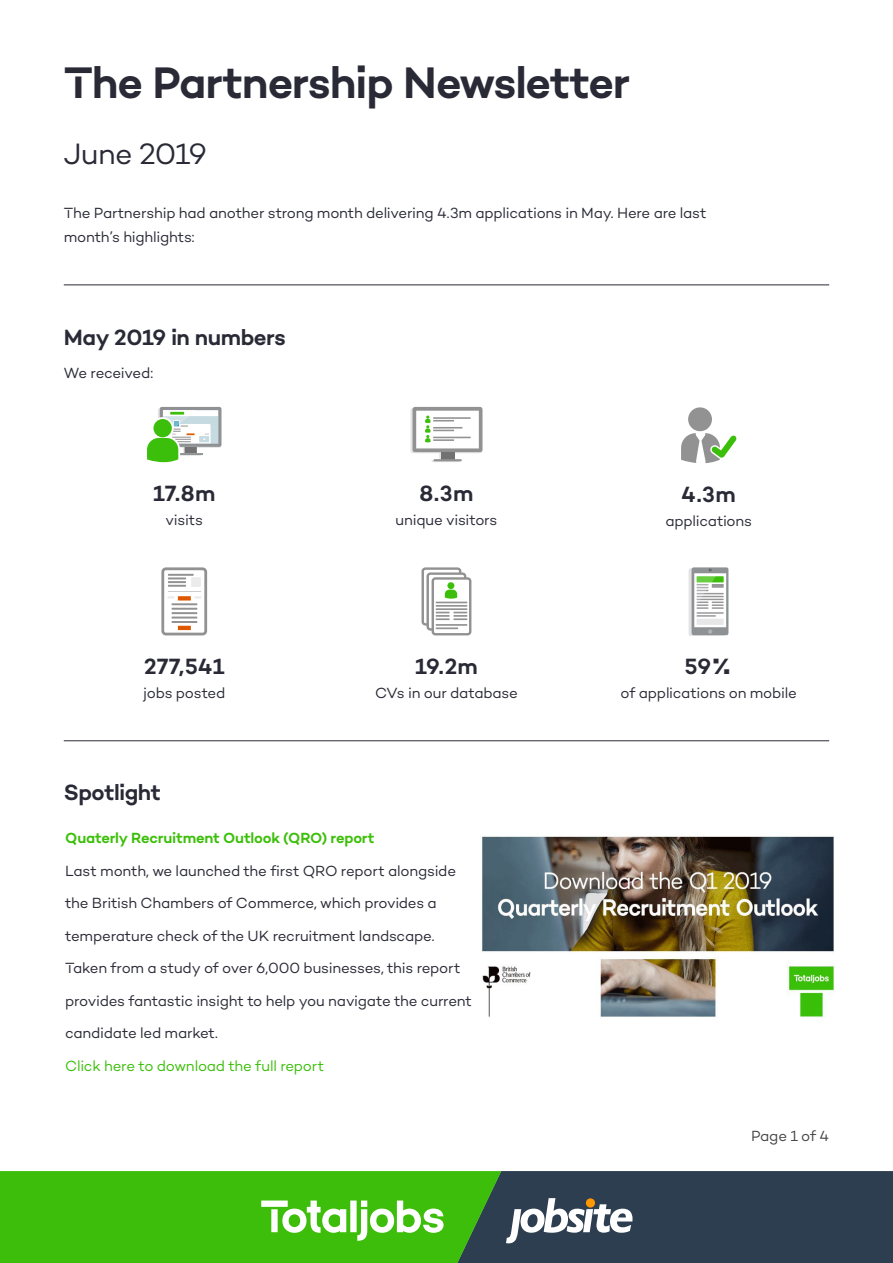
<style>
.page{position:relative;width:893px;height:1263px;background:#fff}
.page>*{position:absolute;margin:0;border:0;box-sizing:border-box;transform-origin:0 0}
.t1{font:700 45px "Total Sans Beta 001";letter-spacing:-.03em;color:#292a36}
.t2{font:30px "Total Sans Beta 001";letter-spacing:-.03em;color:#292a36}
.t3{font:700 22.5px "Total Sans Beta 001";letter-spacing:-.02em;color:#292a36}
.t4{font:15px/32.5px "Total Sans Beta 001";letter-spacing:-.015em;color:#292a36}
.t5{font:700 15px "Total Sans Beta 001";letter-spacing:-.015em;color:#3cbf0a}
.t6{font:15px "Total Sans Beta 001";letter-spacing:-.015em;color:#3cbf0a}
.t7{font:15px "Total Sans Beta 001";letter-spacing:-.015em;color:#454545}
</style>
<div class="page">
<div style="left:0;top:1171px;width:457px;height:92px;background:#3cbe0a"></div>
<svg style="left:457px;top:1171px;width:436px;height:92px;background:#384f55"></svg>
<svg style="left:261px;top:1200px;width:183px;height:41px"></svg>
<img style="left:481px;top:836px;width:354px;height:182px">
<hr style="left:64px;top:740px;width:765px;height:1px;background:#292a36">
<hr style="left:64px;top:285px;width:765px;height:1px;background:#292a36">
<div style="left:422px;top:567px;width:39px;height:59px;border:2px solid #929292;border-radius:3px"></div>
<div style="left:428px;top:574px;width:37px;height:55px;background:linear-gradient(to bottom,#fff,#fff);border-radius:3px"></div>
<div style="left:426px;top:572px;width:40px;height:59px;border:2px solid #929292;border-radius:3px"></div>
<svg style="left:433px;top:578px;width:37px;height:56px"></svg>
<div style="left:432px;top:577px;width:39px;height:58px;border:2px solid #929292;border-radius:3px"></div>
<hr style="left:436px;top:602px;width:31px;height:1px;background:#929292">
<hr style="left:436px;top:605px;width:31px;height:2px;background:#929292">
<hr style="left:436px;top:608px;width:31px;height:2px;background:#929292">
<svg style="left:436px;top:612px;width:31px;height:8px"></svg>
<hr style="left:436px;top:624px;width:31px;height:2px;background:#929292">
<hr style="left:436px;top:627px;width:22px;height:2px;background:#929292">
<div style="left:447px;top:582px;width:7px;height:7px;background:#3cbf0a;border-radius:50%"></div>
<svg style="left:445px;top:590px;width:12px;height:9px"></svg>
<svg style="left:410px;top:407px;width:72px;height:55px"></svg>
<hr style="left:433px;top:437px;width:38px;height:1px;background:#929292">
<hr style="left:433px;top:439px;width:21px;height:2px;background:#929292">
<svg style="left:147px;top:407px;width:74px;height:55px"></svg>
<div style="left:161px;top:567px;width:46px;height:68px;border:3px solid #929292;border-radius:3px"></div>
<hr style="left:172px;top:603px;width:25px;height:2px;background:#929292">
<hr style="left:172px;top:608px;width:25px;height:2px;background:#929292">
<hr style="left:172px;top:612px;width:25px;height:2px;background:#929292">
<svg style="left:172px;top:617px;width:25px;height:1px"></svg>
<hr style="left:172px;top:621px;width:25px;height:2px;background:#929292">
<svg style="left:178px;top:596px;width:13px;height:4px"></svg>
<svg style="left:194px;top:596px;width:7px;height:2px"></svg>
<svg style="left:168px;top:596px;width:6px;height:2px"></svg>
<hr style="left:168px;top:574px;width:26px;height:2px;background:#929292">
<hr style="left:178px;top:626px;width:13px;height:4px;background:#dd5800">
<div style="left:191px;top:577px;width:10px;height:10px;background:#ebebeb"></div>
<svg style="left:168px;top:577px;width:18px;height:10px"></svg>
<hr style="left:168px;top:591px;width:33px;height:1px;background:#ccc">
<div style="left:688px;top:407px;width:24px;height:24px;background:#929292;border-radius:50%"></div>
<svg style="left:681px;top:433px;width:55px;height:30px"></svg>
<svg style="left:689px;top:567px;width:39px;height:68px"></svg>
<h1 class="t1" style="left:64px;top:56px;width:568px">The Partnership Newsletter</h1>
<h2 class="t2" style="left:64px;top:136px;width:145px">June 2019</h2>
<p class="t4" style="left:64px;top:201px;width:644px;line-height:24px">The Partnership had another strong month delivering 4.3m applications in May. Here are last month’s highlights:</p>
<h3 class="t3" style="left:64px;top:324px;width:223px">May 2019 in numbers</h3>
<p class="t4" style="left:64px;top:356px;width:91px">We received:</p>
<h3 class="t3" style="left:153px;top:480px;width:64px">17.8m</h3>
<p class="t4" style="left:166px;top:503px;width:39px">visits</p>
<h3 class="t3" style="left:144px;top:653px;width:82px">277,541</h3>
<p class="t4" style="left:143px;top:676px;width:84px">jobs posted</p>
<h3 class="t3" style="left:420px;top:480px;width:55px">8.3m</h3>
<p class="t4" style="left:396px;top:503px;width:103px">unique visitors</p>
<h3 class="t3" style="left:415px;top:653px;width:64px">19.2m</h3>
<p class="t4" style="left:375px;top:676px;width:144px">CVs in our database</p>
<h3 class="t3" style="left:64px;top:779px;width:99px">Spotlight</h3>
<p class="t5" style="left:65px;top:829px;width:311px">Quaterly Recruitment Outlook (QRO) report</p>
<p class="t4" style="left:65px;top:854px;width:408px">Last month, we launched the first QRO report alongside the British Chambers of Commerce, which provides a temperature check of the UK recruitment landscape.<br>Taken from a study of over 6,000 businesses, this report provides fantastic insight to help you navigate the current candidate led market.</p>
<p class="t6" style="left:65px;top:1056px;width:260px">Click here to download the full report</p>
<h3 class="t3" style="left:681px;top:481px;width:56px">4.3m</h3>
<p class="t4" style="left:665px;top:504px;width:88px">applications</p>
<h3 class="t3" style="left:685px;top:653px;width:50px">59%</h3>
<p class="t4" style="left:621px;top:676px;width:178px">of applications on mobile</p>
<p class="t7" style="left:751px;top:1126px;width:80px">Page 1 of 4</p>
</div>
